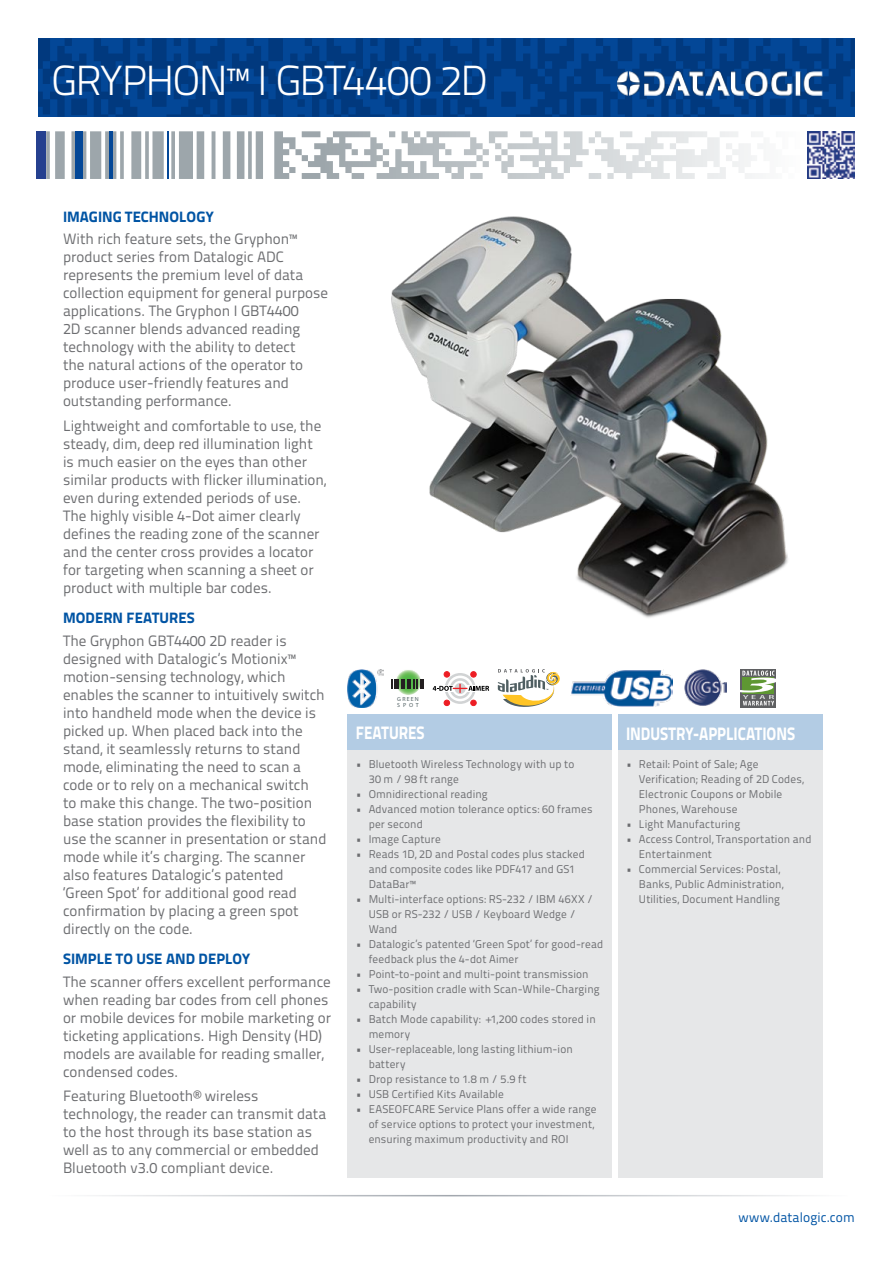
<style>
.page{position:relative;width:893px;height:1263px;background:#fff}
.page>*{position:absolute;margin:0;border:0;box-sizing:border-box;transform-origin:0 0}
.t1{font:300 42px "Titillium Text 22 L";letter-spacing:-.035em;color:#fff}
.t2{font:800 18px "Titillium Text 22 L";letter-spacing:-.005em;color:#fff;scale:.85 1}
.t3{font:15px/18px "Titillium Text 22 L";color:#6d6e71}
.t4{font:800 15px "Titillium Text 22 L";letter-spacing:.005em;color:#0054a4}
.t5{font:13.5px "Titillium Text 22 L";letter-spacing:.005em;color:#0054a4}
.t6{font:11.25px/15px "Titillium Text 22 L";letter-spacing:.01em;color:#6d6e71}
.t7{font:900 6px/6px "Myriad Pro";letter-spacing:.2em;color:#505f62}
</style>
<div class="page">
<svg style="left:38px;top:38px;width:817px;height:79px;background:#023f89"></svg>
<svg style="left:302px;top:131px;width:453px;height:48px"></svg>
<hr style="left:167px;top:131px;width:2px;height:48px;background:#034797">
<div style="left:75px;top:131px;width:7px;height:48px;background:#034797"></div>
<hr style="left:109px;top:131px;width:4px;height:48px;background:#034797">
<div style="left:37px;top:131px;width:9px;height:48px;background:#25408f"></div>
<hr style="left:45px;top:1195px;width:803px;height:1px;background:#9da3aa">
<div style="left:348px;top:714px;width:264px;height:36px;background:#b3cce4"></div>
<div style="left:618px;top:714px;width:204px;height:36px;background:#b3cce4"></div>
<div style="left:348px;top:750px;width:264px;height:428px;background:#e6e7e8"></div>
<div style="left:618px;top:750px;width:204px;height:428px;background:#e6e7e8"></div>
<img style="left:618px;top:72px;width:204px;height:23px">
<img style="left:807px;top:131px;width:48px;height:48px">
<svg style="left:498px;top:669px;width:62px;height:38px"></svg>
<img style="left:348px;top:669px;width:35px;height:38px">
<img style="left:684px;top:669px;width:42px;height:37px">
<svg style="left:395px;top:669px;width:26px;height:26px"></svg>
<svg style="left:392px;top:679px;width:32px;height:9px"></svg>
<svg style="left:741px;top:669px;width:35px;height:38px"></svg>
<svg style="left:740px;top:671px;width:36px;height:34px"></svg>
<svg style="left:433px;top:671px;width:56px;height:35px"></svg>
<img style="left:571px;top:670px;width:101px;height:36px">
<img style="left:391px;top:216px;width:397px;height:402px">
<h1 class="t1" style="left:51px;top:50px;width:438px">GRYPHON™ I GBT4400 2D</h1>
<p class="t4" style="left:63px;top:205px;width:153px">IMAGING TECHNOLOGY</p>
<p class="t3" style="left:63px;top:229px;width:267px">With rich feature sets, the Gryphon™ product series from Datalogic ADC represents the premium level of data collection equipment for general purpose applications. The Gryphon I GBT4400<br>2D scanner blends advanced reading technology with the ability to detect<br>the natural actions of the operator to produce user-friendly features and outstanding performance.</p>
<p class="t3" style="left:63px;top:416px;width:265px">Lightweight and comfortable to use, the steady, dim, deep red illumination light is much easier on the eyes than other similar products with flicker illumination, even during extended periods of use.<br>The highly visible 4-Dot aimer clearly defines the reading zone of the scanner and the center cross provides a locator for targeting when scanning a sheet or product with multiple bar codes.</p>
<p class="t4" style="left:63px;top:606px;width:133px">MODERN FEATURES</p>
<p class="t3" style="left:63px;top:631px;width:265px">The Gryphon GBT4400 2D reader is designed with Datalogic’s Motionix™ motion-sensing technology, which enables the scanner to intuitively switch into handheld mode when the device is picked up. When placed back into the stand, it seamlessly returns to stand mode, eliminating the need to scan a code or to rely on a mechanical switch<br>to make this change. The two-position base station provides the flexibility to use the scanner in presentation or stand mode while it’s charging. The scanner also features Datalogic’s patented ‘Green Spot’ for additional good read confirmation by placing a green spot directly on the code.</p>
<p class="t4" style="left:63px;top:947px;width:189px">SIMPLE TO USE AND DEPLOY</p>
<p class="t3" style="left:63px;top:972px;width:269px">The scanner offers excellent performance when reading bar codes from cell phones or mobile devices for mobile marketing or ticketing applications. High Density (HD) models are available for reading smaller, condensed codes.</p>
<p class="t3" style="left:63px;top:1086px;width:265px">Featuring Bluetooth® wireless technology, the reader can transmit data to the host through its base station as well as to any commercial or embedded Bluetooth v3.0 compliant device.</p>
<p class="t7" style="left:397px;top:696px;width:23px">GREEN<br>SPOT</p>
<p class="t2" style="left:356px;top:719px;width:82px">FEATURES</p>
<p class="t2" style="left:626px;top:719px;width:200px">INDUSTRY-APPLICATIONS</p>
<p class="t6" style="left:369px;top:756px;width:207px;text-indent:-13px">• Bluetooth Wireless Technology with up to<br>30 m / 98 ft range</p>
<p class="t6" style="left:356px;top:786px;width:133px">• Omnidirectional reading</p>
<p class="t6" style="left:369px;top:801px;width:225px;text-indent:-13px">• Advanced motion tolerance optics: 60 frames per second</p>
<p class="t6" style="left:356px;top:831px;width:86px">• Image Capture</p>
<p class="t6" style="left:369px;top:846px;width:218px;text-indent:-13px">• Reads 1D, 2D and Postal codes plus stacked and composite codes like PDF417 and GS1<br>DataBar™</p>
<p class="t6" style="left:369px;top:891px;width:226px;text-indent:-13px">• Multi-interface options: RS-232 / IBM 46XX /<br>USB or RS-232 / USB / Keyboard Wedge /<br>Wand</p>
<p class="t6" style="left:369px;top:936px;width:236px;text-indent:-13px">• Datalogic’s patented ‘Green Spot’ for good-read feedback plus the 4-dot Aimer</p>
<p class="t6" style="left:356px;top:966px;width:234px">• Point-to-point and multi-point transmission</p>
<p class="t6" style="left:369px;top:981px;width:232px;text-indent:-13px">• Two-position cradle with Scan-While-Charging capability</p>
<p class="t6" style="left:369px;top:1011px;width:229px;text-indent:-13px">• Batch Mode capability: +1,200 codes stored in memory</p>
<p class="t6" style="left:369px;top:1041px;width:206px;text-indent:-13px">• User-replaceable, long lasting lithium-ion battery</p>
<p class="t6" style="left:356px;top:1071px;width:172px">• Drop resistance to 1.8 m / 5.9 ft</p>
<p class="t6" style="left:356px;top:1086px;width:149px">• USB Certified Kits Available</p>
<p class="t6" style="left:369px;top:1101px;width:229px;text-indent:-13px">• EASEOFCARE Service Plans offer a wide range of service options to protect your investment, ensuring maximum productivity and ROI</p>
<p class="t6" style="left:639px;top:756px;width:167px;text-indent:-13px">• Retail: Point of Sale; Age<br>Verification; Reading of 2D Codes,<br>Electronic Coupons or Mobile<br>Phones, Warehouse</p>
<p class="t6" style="left:626px;top:816px;width:116px">• Light Manufacturing</p>
<p class="t6" style="left:639px;top:831px;width:174px;text-indent:-13px">• Access Control, Transportation and<br>Entertainment</p>
<p class="t6" style="left:639px;top:861px;width:146px;text-indent:-13px">• Commercial Services: Postal,<br>Banks, Public Administration,<br>Utilities, Document Handling</p>
<p class="t5" style="left:738px;top:1207px;width:118px">www.datalogic.com</p>
</div>
